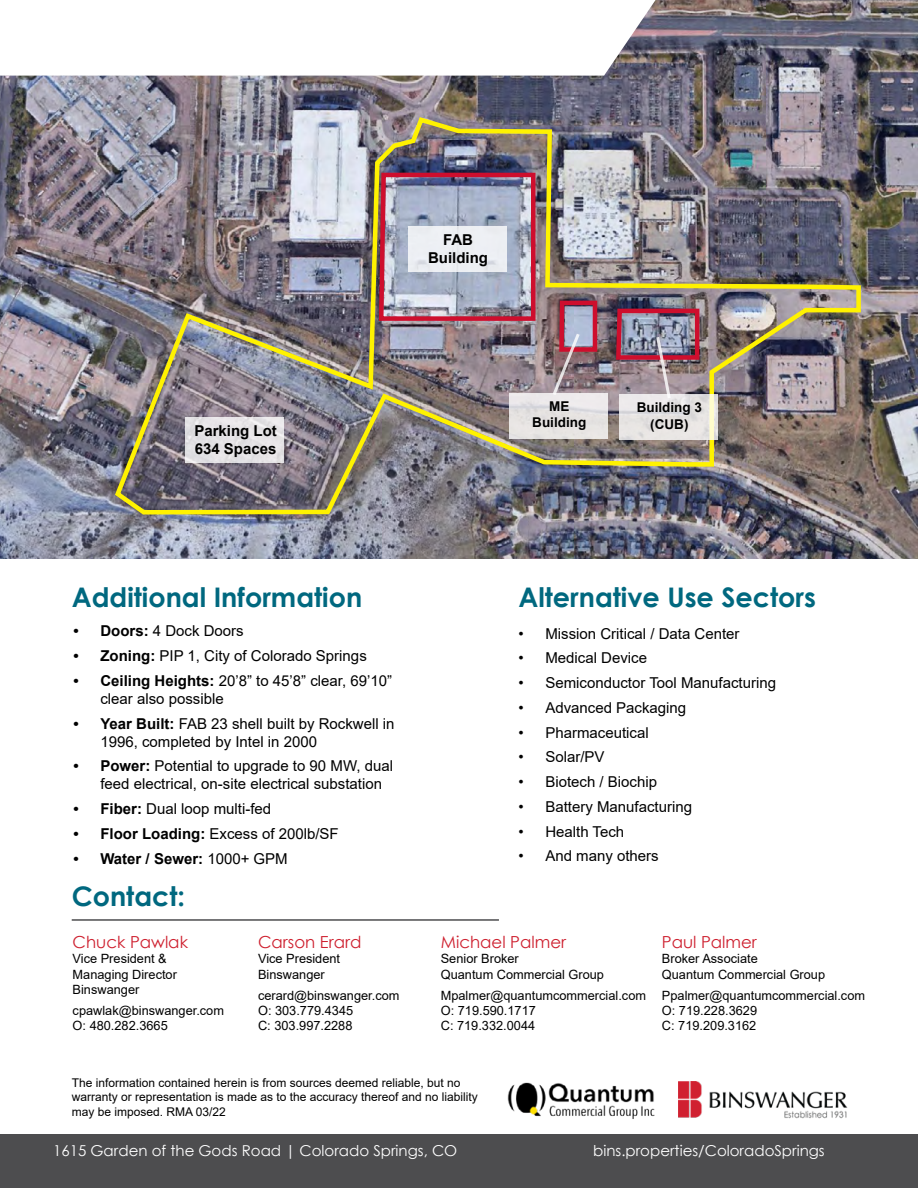
<style>
.page{position:relative;width:918px;height:1188px;background:#fff}
.page>*{position:absolute;margin:0;border:0;box-sizing:border-box;transform-origin:0 0}
.t1{font:700 27px "Century Gothic";color:#00687f}
.t2{font:16.65px "Century Gothic";color:#ce202f}
.t3{font:15px/18px "Arial";color:#000}
.t4{font:15px "Century Gothic";color:#fff}
.t5{font:700 15px/18px "Arial";color:#000}
.t6{font:700 13.5px/16.2px "Arial";color:#000;text-align:center}
.t7{font:12.75px/15.3px "Arial";color:#000}
.t8{font:12px/14.4px "Arial";color:#000}
.s1{font-weight:700}
.s2{font-weight:400}
</style>
<div class="page">
<div style="left:0;top:1134px;width:918px;height:54px;background:#4d4d4f"></div>
<img style="left:0;top:0;width:917px;height:558px">
<img style="left:112px;top:114px;width:751px;height:403px">
<div style="left:186px;top:417px;width:98px;height:46px;background:#e5e3e5"></div>
<hr style="left:72px;top:919px;width:427px;height:2px;background:#4d4d4f">
<img style="left:678px;top:1081px;width:169px;height:38px">
<svg style="left:0;top:0;width:656px;height:76px"></svg>
<img style="left:377px;top:170px;width:161px;height:153px">
<div style="left:408px;top:226px;width:98px;height:46px;background:#edeff3"></div>
<svg style="left:509px;top:393px;width:99px;height:46px;background:#e6e4e3"></svg>
<svg style="left:620px;top:395px;width:98px;height:45px;background:#e6e4e1"></svg>
<img style="left:550px;top:298px;width:49px;height:99px">
<img style="left:614px;top:306px;width:88px;height:94px">
<img style="left:507px;top:1082px;width:148px;height:37px">
<p class="t5" style="left:194px;top:422px;width:84px">Parking Lot<br>634 Spaces</p>
<p class="t5" style="left:428px;top:231px;width:62px;text-align:center">FAB<br>Building</p>
<p class="t6" style="left:532px;top:399px;width:55px">ME<br>Building</p>
<p class="t6" style="left:637px;top:400px;width:67px">Building 3 (CUB)</p>
<h1 class="t1" style="left:72px;top:577px;width:292px">Additional Information</h1>
<h1 class="t1" style="left:518px;top:577px;width:299px">Alternative Use Sectors</h1>
<p class="t3" style="left:518px;top:624px;width:223px">• Mission Critical / Data Center</p>
<p class="t3" style="left:518px;top:649px;width:130px">• Medical Device</p>
<p class="t3" style="left:518px;top:674px;width:259px">• Semiconductor Tool Manufacturing</p>
<p class="t3" style="left:518px;top:698px;width:169px">• Advanced Packaging</p>
<p class="t3" style="left:518px;top:723px;width:132px">• Pharmaceutical</p>
<p class="t3" style="left:518px;top:748px;width:88px">• Solar/PV</p>
<p class="t3" style="left:518px;top:773px;width:140px">• Biotech / Biochip</p>
<p class="t3" style="left:518px;top:797px;width:175px">• Battery Manufacturing</p>
<p class="t3" style="left:518px;top:822px;width:107px">• Health Tech</p>
<p class="t3" style="left:518px;top:847px;width:142px">• And many others</p>
<p class="t3" style="left:73px;top:622px;width:172px"><span class="s1">• Doors:</span> 4 Dock Doors</p>
<p class="t3" style="left:73px;top:647px;width:295px"><span class="s1">• Zoning:</span> PIP 1, City of Colorado Springs</p>
<p class="t3" style="left:100px;top:671px;width:293px;text-indent:-27px"><span class="s1">• Ceiling Heights:</span> 20’8” to 45’8” clear, 69’10” clear also possible</p>
<p class="t3" style="left:100px;top:714px;width:296px;text-indent:-27px"><span class="s1">• Year Built:</span> FAB 23 shell built by Rockwell in<br>1996, completed by Intel in 2000</p>
<p class="t3" style="left:100px;top:757px;width:294px;text-indent:-27px"><span class="s1">• Power:</span> Potential to upgrade to 90 MW, dual feed electrical, on-site electrical substation</p>
<p class="t3" style="left:73px;top:800px;width:199px"><span class="s1">• Fiber:</span> Dual loop multi-fed</p>
<p class="t3" style="left:73px;top:824px;width:267px"><span class="s1">• Floor Loading:</span> Excess of 200lb/SF</p>
<p class="t5" style="left:73px;top:850px;width:216px">• Water / Sewer: <span class="s2">1000+ GPM</span></p>
<h1 class="t1" style="left:72px;top:876px;width:115px">Contact:</h1>
<p class="t2" style="left:73px;top:930px;width:117px">Chuck Pawlak</p>
<p class="t7" style="left:73px;top:951px;width:106px">Vice President &amp;<br>Managing Director<br>Binswanger</p>
<p class="t7" style="left:73px;top:1003px;width:153px">cpawlak@binswanger.com<br>O: 480.282.3665</p>
<p class="t2" style="left:258px;top:930px;width:105px">Carson Erard</p>
<p class="t7" style="left:258px;top:951px;width:84px">Vice President<br>Binswanger</p>
<p class="t7" style="left:258px;top:987px;width:143px">cerard@binswanger.com<br>O: 303.779.4345<br>C: 303.997.2288</p>
<p class="t2" style="left:441px;top:930px;width:127px">Michael Palmer</p>
<p class="t7" style="left:441px;top:951px;width:165px">Senior Broker<br>Quantum Commercial Group</p>
<p class="t7" style="left:441px;top:987px;width:207px">Mpalmer@quantumcommercial.com<br>O: 719.590.1717<br>C: 719.332.0044</p>
<p class="t2" style="left:662px;top:930px;width:97px">Paul Palmer</p>
<p class="t7" style="left:662px;top:951px;width:165px">Broker Associate<br>Quantum Commercial Group</p>
<p class="t7" style="left:662px;top:987px;width:205px">Ppalmer@quantumcommercial.com<br>O: 719.228.3629<br>C: 719.209.3162</p>
<p class="t8" style="left:72px;top:1075px;width:408px">The information contained herein is from sources deemed reliable, but no warranty or representation is made as to the accuracy thereof and no liability may be imposed. RMA 03/22</p>
<p class="t4" style="left:53px;top:1140px;width:406px">1615 Garden of the Gods Road | Colorado Springs, CO</p>
<p class="t4" style="left:593px;top:1140px;width:233px">bins.properties/ColoradoSprings</p>
</div>
